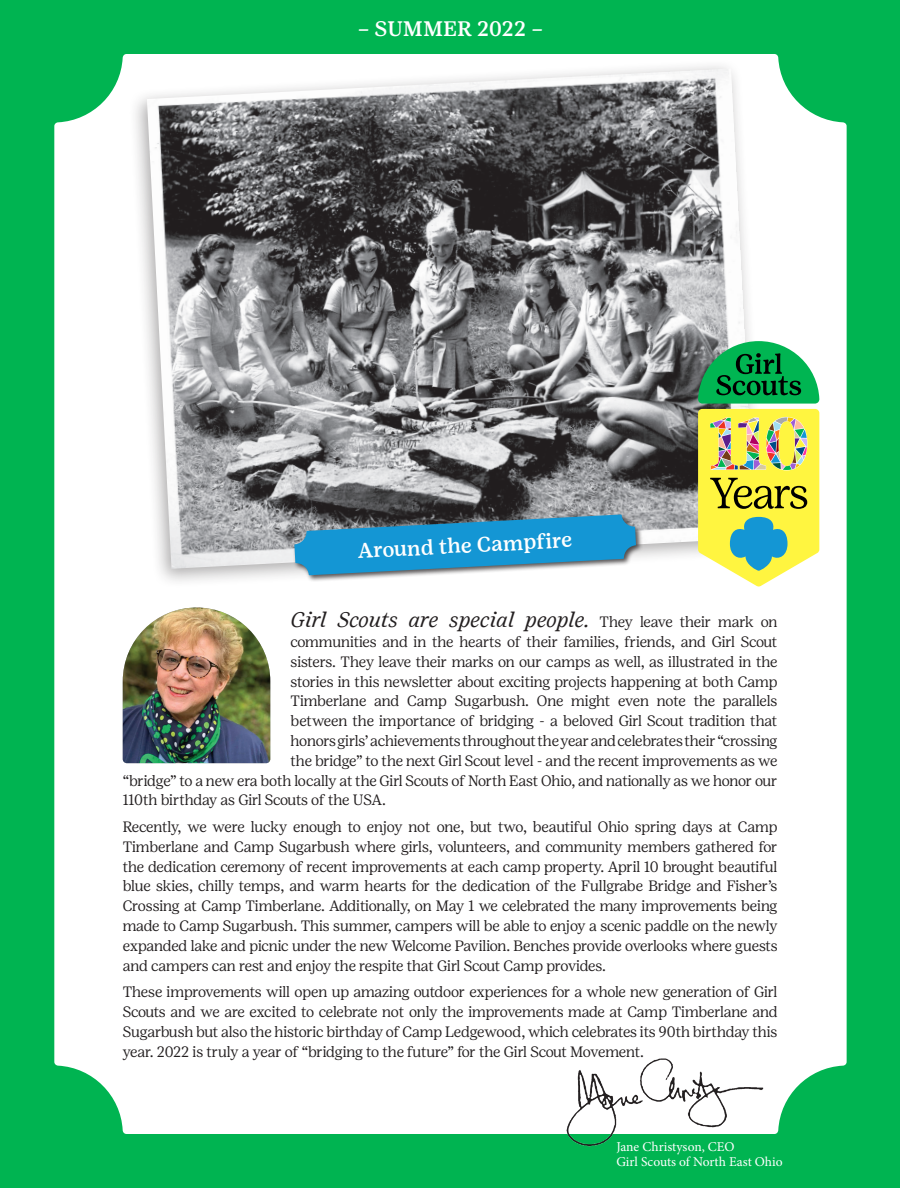
<style>
.page{position:relative;width:900px;height:1188px;background:#00b451}
.page>*{position:absolute;margin:0;border:0;box-sizing:border-box;transform-origin:0 0}
.t1{font:italic 21px "Girl Scout Text";color:#231f20}
.t2{font:500 21px "Girl Scout Text";letter-spacing:-.015em;color:#fff}
.t3{font:300 15px/19.8px "Girl Scout Display";letter-spacing:-.01em;color:#231f20;text-align:justify}
.t4{font:13.5px "Minion Pro";color:#fff}
.s1{font-family:"Girl Scout Display";font-weight:300;font-style:normal;font-size:15px}
</style>
<div class="page">
<div style="left:54px;top:54px;width:792px;height:1080px;background:#fff"></div>
<div style="left:128px;top:59px;width:637px;height:530px;background:#231f20;opacity:.37"></div>
<img style="left:147px;top:68px;width:608px;height:501px">
<img style="left:123px;top:608px;width:147px;height:155px">
<img style="left:564px;top:1055px;width:200px;height:92px">
<div style="left:292px;top:512px;width:351px;height:70px;background:#231f20;opacity:.75"></div>
<svg style="left:294px;top:514px;width:342px;height:61px;background:#3994c0"></svg>
<svg style="left:698px;top:341px;width:121px;height:245px"></svg>
<p class="t2" style="left:357px;top:16px;width:187px">– SUMMER 2022 –</p>
<p class="t2" style="left:357px;top:538px;width:216px;rotate:-3deg">Around the Campfi re</p>
<p class="t1" style="left:290px;top:608px;width:488px">Girl Scouts are special people. <span class="s1">They leave their mark on</span></p>
<p class="t3" style="left:290px;top:632px;width:488px">communities and in the hearts of their families, friends, and Girl Scout</p>
<p class="t3" style="left:290px;top:651px;width:488px">sisters. They leave their marks on our camps as well, as illustrated in the</p>
<p class="t3" style="left:290px;top:671px;width:488px">stories in this newsletter about exciting projects happening at both Camp</p>
<p class="t3" style="left:290px;top:691px;width:488px">Timberlane and Camp Sugarbush. One might even note the parallels</p>
<p class="t3" style="left:290px;top:711px;width:488px">between the importance of bridging - a beloved Girl Scout tradition that</p>
<p class="t3" style="left:290px;top:731px;width:488px">honors girls’ achievements throughout the year and celebrates their “crossing</p>
<p class="t3" style="left:290px;top:750px;width:488px">the bridge” to the next Girl Scout level - and the recent improvements as we</p>
<p class="t3" style="left:123px;top:770px;width:656px">“bridge” to a new era both locally at the Girl Scouts of North East Ohio, and nationally as we honor our</p>
<p class="t3" style="left:123px;top:790px;width:265px">110th birthday as Girl Scouts of the USA.</p>
<p class="t3" style="left:123px;top:817px;width:656px">Recently, we were lucky enough to enjoy not one, but two, beautiful Ohio spring days at Camp Timberlane and Camp Sugarbush where girls, volunteers, and community members gathered for the dedication ceremony of recent improvements at each camp property. April 10 brought beautiful blue skies, chilly temps, and warm hearts for the dedication of the Fullgrabe Bridge and Fisher’s Crossing at Camp Timberlane. Additionally, on May 1 we celebrated the many improvements being made to Camp Sugarbush. This summer, campers will be able to enjoy a scenic paddle on the newly expanded lake and picnic under the new Welcome Pavilion. Benches provide overlooks where guests and campers can rest and enjoy the respite that Girl Scout Camp provides.</p>
<p class="t3" style="left:123px;top:982px;width:656px">These improvements will open up amazing outdoor experiences for a whole new generation of Girl Scouts and we are excited to celebrate not only the improvements made at Camp Timberlane and Sugarbush but also the historic birthday of Camp Ledgewood, which celebrates its 90th birthday this year. 2022 is truly a year of “bridging to the future” for the Girl Scout Movement.</p>
<p class="t4" style="left:616px;top:1138px;width:120px">Jane Christyson, CEO</p>
<p class="t4" style="left:616px;top:1153px;width:168px">Girl Scouts of North East Ohio</p>
</div>
